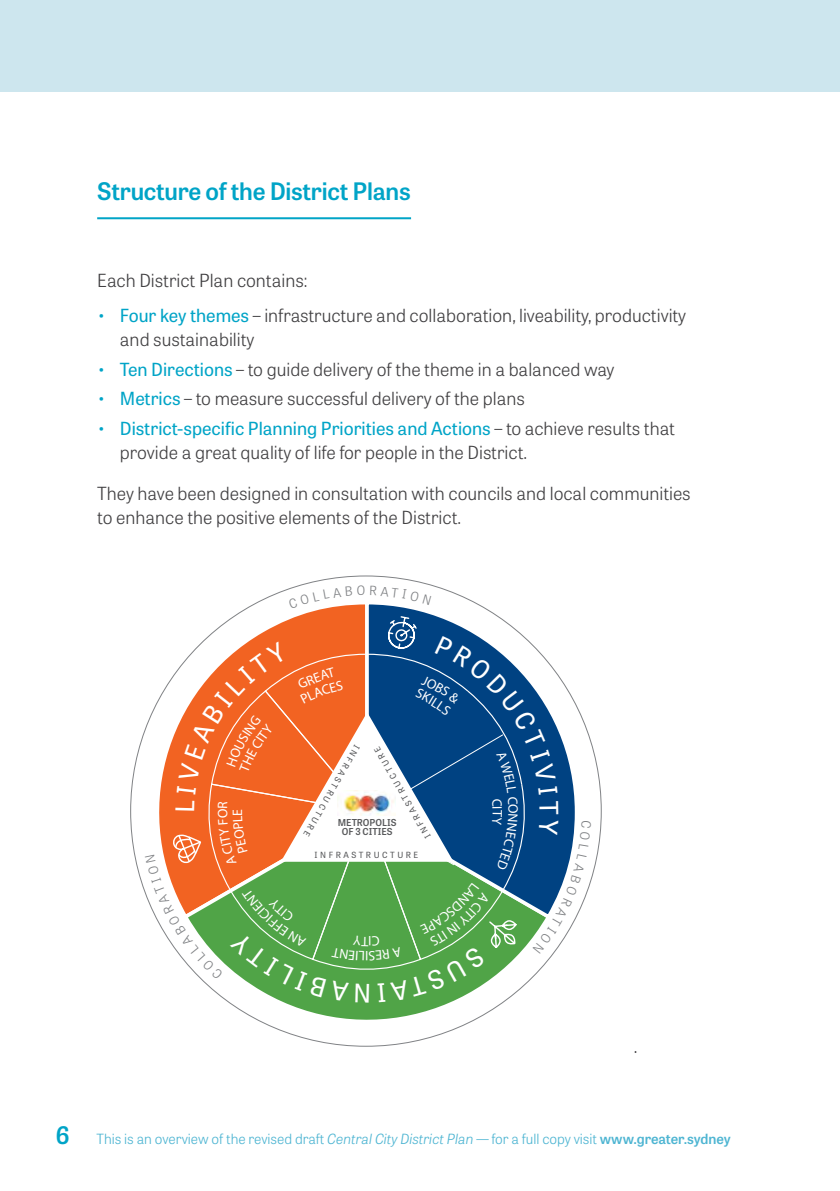
<style>
.page{position:relative;width:840px;height:1191px;background:#fff}
.page>*{position:absolute;margin:0;border:0;box-sizing:border-box;transform-origin:0 0}
.H3_Heading_RP{font:600 24px "Tablet Gothic";letter-spacing:-.01em;color:#00a4c7}
.THIS_ONE{font:300 18px/24px "Tablet Gothic";color:#414042}
.THIS_ONE__with_Image{font:300 18px "Tablet Gothic";color:#414042}
.t1{font:300 14px "Tablet Gothic";color:#4eb5d2}
.t2{font:13.8px "Myriad Pro";color:#fff}
.t3{font:600 9.6px/9.4px "Tablet Gothic";color:#58595b;text-align:center}
.t4{font:8.4px "Tablet Gothic";letter-spacing:.3em;color:#58595b}
.s1{font-weight:400;color:#00a4c7}
.s2{font-style:italic}
.s3{font-weight:600}
</style>
<div class="page">
<div style="left:0;top:0;width:839px;height:91px;background:#cde6ee"></div>
<hr style="left:97px;top:217px;width:314px;height:2px;background:#00a4c7">
<svg style="left:130px;top:599px;width:232px;height:294px"></svg>
<svg style="left:229px;top:1003px;width:274px;height:44px"></svg>
<svg style="left:362px;top:599px;width:135px;height:16px"></svg>
<svg style="left:288px;top:586px;width:76px;height:22px"></svg>
<svg style="left:370px;top:599px;width:61px;height:5px"></svg>
<svg style="left:145px;top:615px;width:446px;height:388px"></svg>
<h1 class="H3_Heading_RP" style="left:97px;top:175px;width:315px">Structure of the District Plans</h1>
<p class="THIS_ONE" style="left:97px;top:267px;width:212px">Each District Plan contains:</p>
<p class="THIS_ONE" style="left:120px;top:303px;width:567px;text-indent:-23px"><span class="s1">• Four key themes</span> – infrastructure and collaboration, liveability, productivity and sustainability</p>
<p class="THIS_ONE" style="left:97px;top:356px;width:518px"><span class="s1">• Ten Directions</span> – to guide delivery of the theme in a balanced way</p>
<p class="THIS_ONE" style="left:97px;top:386px;width:429px"><span class="s1">• Metrics</span> – to measure successful delivery of the plans</p>
<p class="THIS_ONE" style="left:120px;top:416px;width:556px;text-indent:-23px"><span class="s1">• District-specific Planning Priorities and Actions</span> – to achieve results that provide a great quality of life for people in the District.</p>
<p class="THIS_ONE" style="left:97px;top:481px;width:594px">They have been designed in consultation with councils and local communities to enhance the positive elements of the District.</p>
<p class="t4" style="left:362px;top:748px;width:105px;rotate:120deg">INFRASTRUCTURE</p>
<p class="t4" style="left:314px;top:849px;width:105px">INFRASTRUCTURE</p>
<p class="t4" style="left:423px;top:840px;width:105px;rotate:-120deg">INFRASTRUCTURE</p>
<p class="t2" style="left:229px;top:815px;width:8px;rotate:-90deg">E</p>
<p class="t2" style="left:521px;top:804px;width:11px;rotate:90deg">O</p>
<p class="t3" style="left:337px;top:817px;width:60px">METROPOLIS<br>OF 3 CITIES</p>
<p class="t2" style="left:371px;top:949px;width:5px;rotate:180deg">I</p>
<p class="t2" style="left:368px;top:964px;width:5px;rotate:-180deg">I</p>
<p class="THIS_ONE__with_Image" style="left:633px;top:1034px;width:5px">.</p>
<h1 class="H3_Heading_RP" style="left:55px;top:1117px;width:16px">6</h1>
<p class="t1" style="left:96px;top:1129px;width:635px">This is an overview of the revised draft <span class="s2">Central City District Plan</span> — for a full copy visit <span class="s3">www.greater.sydney</span></p>
</div>
